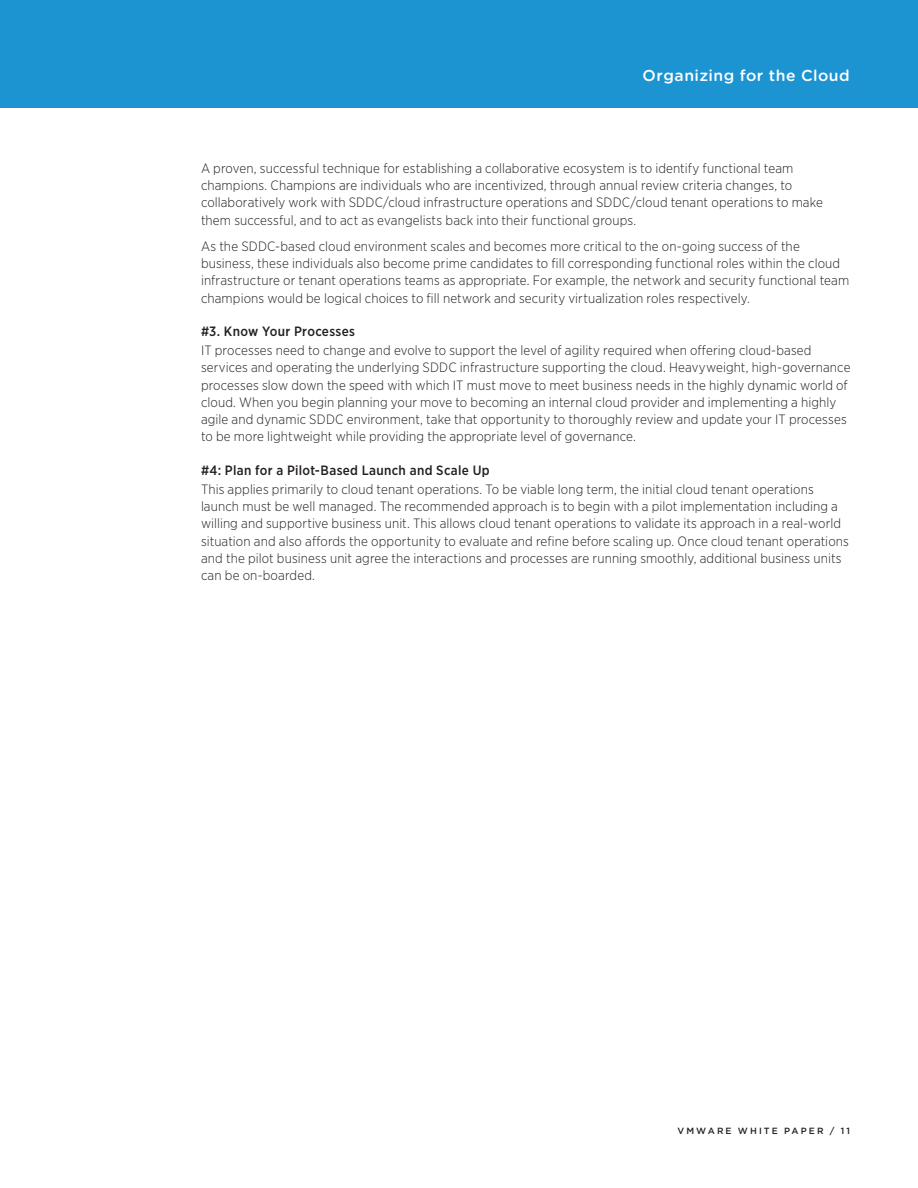
<style>
.page{position:relative;width:918px;height:1188px;background:#fff}
.page>*{position:absolute;margin:0;border:0;box-sizing:border-box;transform-origin:0 0}
.t1{font:500 15.75px "Gotham Rounded";letter-spacing:.03em;color:#fff}
.t2{font:300 13.5px/17.2px "Gotham Narrow";letter-spacing:.01em;color:#231f20}
.t3{font:500 13.5px "Gotham Narrow";letter-spacing:.025em;color:#231f20}
.t4{font:500 9px "Gotham";letter-spacing:.23em;color:#231f20}
</style>
<div class="page">
<div style="left:0;top:0;width:918px;height:108px;background:#1c94d2"></div>
<p class="t1" style="left:643px;top:64px;width:209px">Organizing for the Cloud</p>
<p class="t2" style="left:201px;top:159px;width:624px">A proven, successful technique for establishing a collaborative ecosystem is to identify functional team champions. Champions are individuals who are incentivized, through annual review criteria changes, to collaboratively work with SDDC/cloud infrastructure operations and SDDC/cloud tenant operations to make them successful, and to act as evangelists back into their functional groups.</p>
<p class="t2" style="left:201px;top:237px;width:650px">As the SDDC-based cloud environment scales and becomes more critical to the on-going success of the business, these individuals also become prime candidates to fill corresponding functional roles within the cloud infrastructure or tenant operations teams as appropriate. For example, the network and security functional team champions would be logical choices to fill network and security virtualization roles respectively.</p>
<p class="t3" style="left:201px;top:323px;width:155px">#3. Know Your Processes</p>
<p class="t2" style="left:201px;top:341px;width:651px">IT processes need to change and evolve to support the level of agility required when offering cloud-based services and operating the underlying SDDC infrastructure supporting the cloud. Heavyweight, high-governance processes slow down the speed with which IT must move to meet business needs in the highly dynamic world of cloud. When you begin planning your move to becoming an internal cloud provider and implementing a highly agile and dynamic SDDC environment, take that opportunity to thoroughly review and update your IT processes to be more lightweight while providing the appropriate level of governance.</p>
<p class="t3" style="left:201px;top:462px;width:290px">#4: Plan for a Pilot-Based Launch and Scale Up</p>
<p class="t2" style="left:201px;top:480px;width:649px">This applies primarily to cloud tenant operations. To be viable long term, the initial cloud tenant operations launch must be well managed. The recommended approach is to begin with a pilot implementation including a willing and supportive business unit. This allows cloud tenant operations to validate its approach in a real-world situation and also affords the opportunity to evaluate and refine before scaling up. Once cloud tenant operations and the pilot business unit agree the interactions and processes are running smoothly, additional business units can be on-boarded.</p>
<p class="t4" style="left:678px;top:1125px;width:174px">VMWARE WHITE PAPER / 11</p>
</div>
